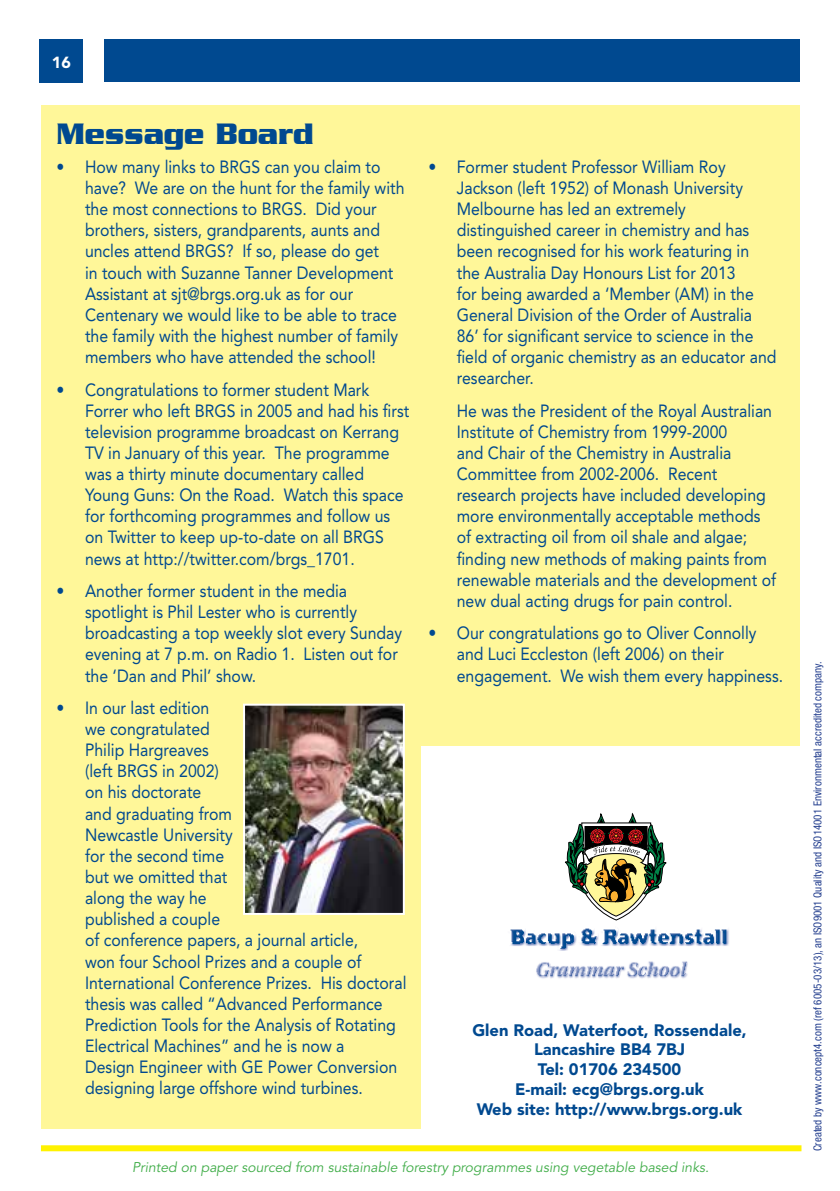
<style>
.page{position:relative;width:840px;height:1191px;background:#fff}
.page>*{position:absolute;margin:0;border:0;box-sizing:border-box;transform-origin:0 0}
.t1{font:700 32px "Serpentine";color:#004990;scale:.9 1}
.t2{font:17.6px/21.2px "Avenir";color:#004990;scale:.9 1}
.t3{font:900 16.4px/19.8px "Avenir";color:#004990;text-align:center}
.t4{font:900 16px "Avenir";color:#fff}
.t5{font:italic 14px "Avenir";color:#41ad49}
.t6{font:condensed 11px "Helvetica Neue LT Std";color:#25408f}
</style>
<div class="page">
<div style="left:41px;top:105px;width:757px;height:641px;background:#fff799"></div>
<div style="left:41px;top:436px;width:379px;height:692px;background:#fff799"></div>
<div style="left:41px;top:1145px;width:760px;height:6px;background:#fff200"></div>
<div style="left:40px;top:40px;width:43px;height:43px;background:#004990"></div>
<div style="left:104px;top:40px;width:695px;height:42px;background:#004990"></div>
<img style="left:510px;top:928px;width:219px;height:51px">
<svg style="left:564px;top:812px;width:102px;height:109px"></svg>
<img style="left:246px;top:706px;width:155px;height:206px">
<div style="left:243px;top:703px;width:161px;height:212px;border:2px solid #fff"></div>
<p class="t4" style="left:52px;top:53px;width:20px">16</p>
<h1 class="t1" style="left:57px;top:116px;width:287px">Message Board</h1>
<p class="t2" style="left:85px;top:156px;width:356px;text-indent:-28px">• How many links to BRGS can you claim to have? We are on the hunt for the family with the most connections to BRGS. Did your brothers, sisters, grandparents, aunts and uncles attend BRGS? If so, please do get<br>in touch with Suzanne Tanner Development Assistant at sjt@brgs.org.uk as for our Centenary we would like to be able to trace the family with the highest number of family members who have attended the school!</p>
<p class="t2" style="left:85px;top:379px;width:362px;text-indent:-28px">• Congratulations to former student Mark Forrer who left BRGS in 2005 and had his first television programme broadcast on Kerrang TV in January of this year. The programme was a thirty minute documentary called Young Guns: On the Road. Watch this space for forthcoming programmes and follow us on Twitter to keep up-to-date on all BRGS news at http://twitter.com/brgs_1701.</p>
<p class="t2" style="left:85px;top:580px;width:353px;text-indent:-28px">• Another former student in the media spotlight is Phil Lester who is currently broadcasting a top weekly slot every Sunday evening at 7 p.m. on Radio 1. Listen out for the ‘Dan and Phil’ show.</p>
<p class="t2" style="left:85px;top:697px;width:358px;text-indent:-28px">• In our last edition<br>we congratulated<br>Philip Hargreaves<br>(left BRGS in 2002)<br>on his doctorate<br>and graduating from<br>Newcastle University<br>for the second time<br>but we omitted that<br>along the way he<br>published a couple<br>of conference papers, a journal article,<br>won four School Prizes and a couple of<br>International Conference Prizes. His doctoral thesis was called “Advanced Performance<br>Prediction Tools for the Analysis of Rotating<br>Electrical Machines” and he is now a<br>Design Engineer with GE Power Conversion designing large offshore wind turbines.</p>
<p class="t2" style="left:456px;top:156px;width:356px;text-indent:-28px">• Former student Professor William Roy Jackson (left 1952) of Monash University Melbourne has led an extremely distinguished career in chemistry and has been recognised for his work featuring in the Australia Day Honours List for 2013<br>for being awarded a ‘Member (AM) in the General Division of the Order of Australia 86’ for significant service to science in the field of organic chemistry as an educator and researcher.</p>
<p class="t2" style="left:456px;top:400px;width:356px">He was the President of the Royal Australian Institute of Chemistry from 1999-2000<br>and Chair of the Chemistry in Australia Committee from 2002-2006. Recent research projects have included developing more environmentally acceptable methods of extracting oil from oil shale and algae; finding new methods of making paints from renewable materials and the development of new dual acting drugs for pain control.</p>
<p class="t2" style="left:456px;top:622px;width:364px;text-indent:-28px">• Our congratulations go to Oliver Connolly and Luci Eccleston (left 2006) on their engagement. We wish them every happiness.</p>
<p class="t3" style="left:472px;top:1019px;width:275px">Glen Road, Waterfoot, Rossendale,<br>Lancashire BB4 7BJ<br>Tel: 01706 234500<br>E-mail: ecg@brgs.org.uk<br>Web site: http://www.brgs.org.uk</p>
<p class="t5" style="left:132px;top:1159px;width:578px">Printed on paper sourced from sustainable forestry programmes using vegetable based inks.</p>
<p class="t6" style="left:810px;top:1151px;width:491px;rotate:-90deg">Created by www.concept4.com (ref 6005-03/13), an ISO9001 Quality and ISO14001 Environmental accredited company.</p>
</div>
